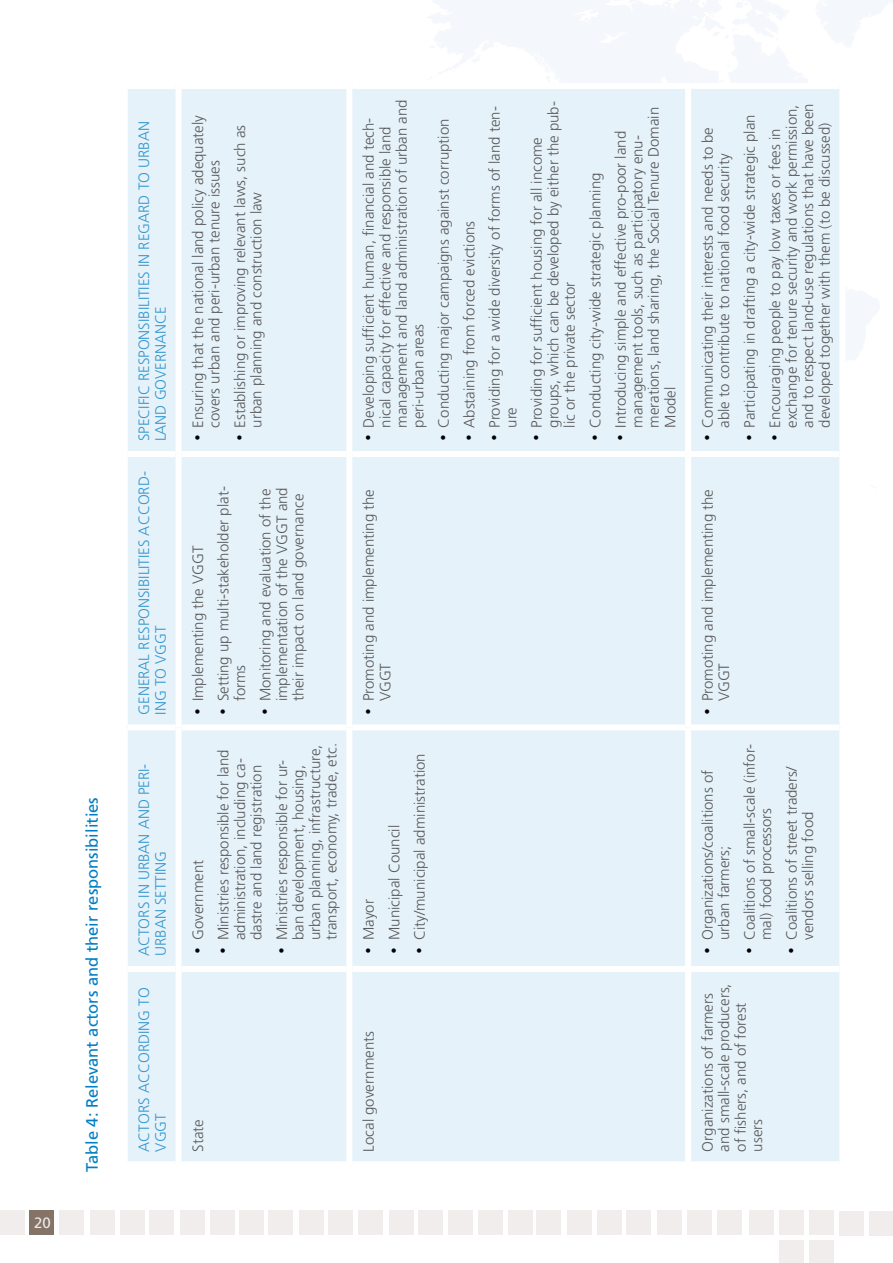
<style>
.page{position:relative;width:893px;height:1263px;background:#fff}
.page>*{position:absolute;margin:0;border:0;box-sizing:border-box;transform-origin:0 0}
.t1{font:16.5px "Frutiger";color:#007dc3}
.t2{font:300 15px/16.5px "Frutiger";color:#58595b}
.t3{font:300 15px/16.5px "Frutiger";color:#3397cf}
.t4{font:15px "Frutiger";color:#edeae8}
.s1{color:#000}
</style>
<div class="page">
<div style="left:0;top:1210px;width:25px;height:25px;background:#f0edec"></div>
<div style="left:180px;top:1210px;width:25px;height:25px;background:#f0edec"></div>
<div style="left:389px;top:1210px;width:24px;height:25px;background:#f0edec"></div>
<div style="left:657px;top:1210px;width:25px;height:25px;background:#f0edec"></div>
<div style="left:210px;top:1210px;width:25px;height:25px;background:#f0edec"></div>
<div style="left:478px;top:1210px;width:25px;height:25px;background:#f0edec"></div>
<div style="left:418px;top:1210px;width:25px;height:25px;background:#f0edec"></div>
<div style="left:687px;top:1210px;width:25px;height:25px;background:#f0edec"></div>
<div style="left:59px;top:1210px;width:25px;height:25px;background:#f0edec"></div>
<div style="left:268px;top:1210px;width:25px;height:25px;background:#f0edec"></div>
<div style="left:536px;top:1210px;width:25px;height:25px;background:#f0edec"></div>
<div style="left:239px;top:1210px;width:25px;height:25px;background:#f0edec"></div>
<div style="left:508px;top:1210px;width:25px;height:25px;background:#f0edec"></div>
<div style="left:448px;top:1210px;width:25px;height:25px;background:#f0edec"></div>
<div style="left:717px;top:1210px;width:24px;height:25px;background:#f0edec"></div>
<div style="left:90px;top:1210px;width:25px;height:25px;background:#f0edec"></div>
<div style="left:299px;top:1210px;width:24px;height:25px;background:#f0edec"></div>
<div style="left:567px;top:1210px;width:25px;height:25px;background:#f0edec"></div>
<div style="left:120px;top:1210px;width:24px;height:25px;background:#f0edec"></div>
<div style="left:328px;top:1210px;width:25px;height:25px;background:#f0edec"></div>
<div style="left:597px;top:1210px;width:25px;height:25px;background:#f0edec"></div>
<div style="left:149px;top:1210px;width:25px;height:25px;background:#f0edec"></div>
<div style="left:358px;top:1210px;width:25px;height:25px;background:#f0edec"></div>
<div style="left:626px;top:1210px;width:25px;height:25px;background:#f0edec"></div>
<div style="left:749px;top:1210px;width:25px;height:25px;background:#f0edec"></div>
<div style="left:779px;top:1210px;width:25px;height:25px;background:#f0edec"></div>
<div style="left:779px;top:1240px;width:25px;height:23px;background:#f0edec"></div>
<div style="left:809px;top:1210px;width:24px;height:25px;background:#f0edec"></div>
<div style="left:809px;top:1240px;width:24px;height:23px;background:#f0edec"></div>
<div style="left:840px;top:1211px;width:24px;height:25px;background:#f0edec"></div>
<div style="left:869px;top:1211px;width:24px;height:25px;background:#f0edec"></div>
<div style="left:30px;top:1210px;width:24px;height:25px;background:#867367"></div>
<svg style="left:428px;top:0;width:451px;height:360px;fill:#f4f7fc"></svg>
<svg style="left:692px;top:0;width:201px;height:49px"></svg>
<div style="left:128px;top:89px;width:711px;height:1072px;background:#e6f2f9"></div>
<div style="left:128px;top:966px;width:48px;height:6px;background:#fff"></div>
<div style="left:128px;top:724px;width:48px;height:6px;background:#fff"></div>
<div style="left:128px;top:451px;width:48px;height:6px;background:#fff"></div>
<div style="left:176px;top:969px;width:6px;height:198px;background:#fff"></div>
<div style="left:176px;top:727px;width:6px;height:242px;background:#fff"></div>
<div style="left:182px;top:966px;width:164px;height:6px;background:#fff"></div>
<div style="left:176px;top:454px;width:6px;height:273px;background:#fff"></div>
<div style="left:182px;top:724px;width:164px;height:6px;background:#fff"></div>
<div style="left:176px;top:83px;width:6px;height:371px;background:#fff"></div>
<div style="left:182px;top:451px;width:164px;height:6px;background:#fff"></div>
<div style="left:346px;top:969px;width:6px;height:198px;background:#fff"></div>
<div style="left:346px;top:727px;width:6px;height:242px;background:#fff"></div>
<div style="left:352px;top:966px;width:333px;height:6px;background:#fff"></div>
<div style="left:346px;top:454px;width:6px;height:273px;background:#fff"></div>
<div style="left:352px;top:724px;width:333px;height:6px;background:#fff"></div>
<div style="left:346px;top:83px;width:6px;height:371px;background:#fff"></div>
<div style="left:352px;top:451px;width:333px;height:6px;background:#fff"></div>
<div style="left:352px;top:83px;width:333px;height:6px;background:#fff"></div>
<div style="left:685px;top:969px;width:6px;height:198px;background:#fff"></div>
<div style="left:685px;top:727px;width:6px;height:242px;background:#fff"></div>
<div style="left:691px;top:966px;width:148px;height:6px;background:#fff"></div>
<div style="left:685px;top:454px;width:6px;height:273px;background:#fff"></div>
<div style="left:691px;top:724px;width:148px;height:6px;background:#fff"></div>
<div style="left:685px;top:83px;width:6px;height:371px;background:#fff"></div>
<div style="left:691px;top:451px;width:148px;height:6px;background:#fff"></div>
<div style="left:691px;top:83px;width:148px;height:6px;background:#fff"></div>
<div style="left:839px;top:83px;width:6px;height:371px;background:#fff"></div>
<svg style="left:743px;top:430px;width:13px;height:18px"></svg>
<p class="t4" style="left:34px;top:1214px;width:18px">20</p>
<p class="t1" style="left:82px;top:1172px;width:376px;rotate:-90deg">Table 4: Relevant actors and their responsibilities</p>
<p class="t3" style="left:136px;top:441px;width:319px;rotate:-90deg">Specificresponsibilitiesinregardtourban land governance</p>
<p class="t3" style="left:136px;top:715px;width:245px;rotate:-90deg">General responsibilities accord&shy;ing to VGGT</p>
<p class="t3" style="left:136px;top:956px;width:194px;rotate:-90deg">Actorsinurbanandperi&shy;urban setting</p>
<p class="t3" style="left:136px;top:1151px;width:165px;rotate:-90deg">Actorsaccordingto<br>VGGT</p>
<p class="t2" style="left:190px;top:428px;width:314px;text-indent:-13px;rotate:-90deg"><span class="s1">•</span> Ensuring that the national land policy adequately covers urban and peri-urban tenure issues</p>
<p class="t2" style="left:232px;top:428px;width:304px;text-indent:-13px;rotate:-90deg"><span class="s1">•</span> Establishing or improving relevant laws, such as urban planning and construction law</p>
<p class="t2" style="left:190px;top:715px;width:171px;rotate:-90deg"><span class="s1">•</span> Implementing the VGGT</p>
<p class="t2" style="left:215px;top:701px;width:217px;text-indent:-13px;rotate:-90deg"><span class="s1">•</span> Setting up multi-stakeholder plat&shy;forms</p>
<p class="t2" style="left:257px;top:701px;width:216px;text-align:justify;text-indent:-13px;rotate:-90deg"><span class="s1">•</span> Monitoring and evaluation of the implementation of the VGGT and their impact on land governance</p>
<p class="t2" style="left:190px;top:954px;width:95px;rotate:-90deg"><span class="s1">•</span> Government</p>
<p class="t2" style="left:215px;top:954px;width:206px;text-align:center;rotate:-90deg"><span class="s1">•</span> Ministries responsible for land administration, including ca&shy;dastre and land registration</p>
<p class="t2" style="left:274px;top:940px;width:198px;text-indent:-14px;rotate:-90deg"><span class="s1">•</span> Ministries responsible for ur&shy;ban development, housing, urban planning, infrastructure, transport, economy, trade, etc.</p>
<p class="t2" style="left:360px;top:428px;width:330px;text-indent:-13px;rotate:-90deg"><span class="s1">•</span> Developing sufficient human, financial and tech&shy;nical capacity for effective and responsible land management and land administration of urban and peri-urban areas</p>
<p class="t2" style="left:435px;top:441px;width:324px;rotate:-90deg"><span class="s1">•</span> Conducting major campaigns against corruption</p>
<p class="t2" style="left:461px;top:441px;width:222px;rotate:-90deg"><span class="s1">•</span> Abstaining from forced evictions</p>
<p class="t2" style="left:486px;top:428px;width:323px;text-indent:-13px;rotate:-90deg"><span class="s1">•</span> Providing for a wide diversity of forms of land ten&shy;ure</p>
<p class="t2" style="left:528px;top:428px;width:328px;text-indent:-13px;rotate:-90deg"><span class="s1">•</span> Providing for sufficient housing for all income groups, which can be developed by either the pub&shy;lic or the private sector</p>
<p class="t2" style="left:587px;top:441px;width:270px;rotate:-90deg"><span class="s1">•</span> Conducting city-wide strategic planning</p>
<p class="t2" style="left:612px;top:428px;width:322px;text-indent:-13px;rotate:-90deg"><span class="s1">•</span> Introducing simple and effective pro-poor land management tools, such as participatory enu&shy;merations, land sharing, the Social Tenure Domain Model</p>
<p class="t2" style="left:360px;top:701px;width:214px;text-indent:-13px;rotate:-90deg"><span class="s1">•</span> Promoting and implementing the<br>VGGT</p>
<p class="t2" style="left:360px;top:954px;width:56px;rotate:-90deg"><span class="s1">•</span> Mayor</p>
<p class="t2" style="left:386px;top:954px;width:130px;rotate:-90deg"><span class="s1">•</span> Municipal Council</p>
<p class="t2" style="left:411px;top:954px;width:202px;rotate:-90deg"><span class="s1">•</span> City/municipal administration</p>
<p class="t2" style="left:190px;top:1151px;width:34px;rotate:-90deg">State</p>
<p class="t2" style="left:360px;top:1151px;width:122px;rotate:-90deg">Local governments</p>
<p class="t2" style="left:699px;top:428px;width:302px;text-indent:-13px;rotate:-90deg"><span class="s1">•</span> Communicating their interests and needs to be able to contribute to national food security</p>
<p class="t2" style="left:741px;top:441px;width:328px;rotate:-90deg"><span class="s1">•</span> Participating in drafting a city-wide strategic plan</p>
<p class="t2" style="left:767px;top:428px;width:326px;text-indent:-13px;rotate:-90deg"><span class="s1">•</span> Encouraging people to pay low taxes or fees in exchange for tenure security and work permission, and to respect land-use regulations that have been developed together with them (to be discussed)</p>
<p class="t2" style="left:699px;top:701px;width:214px;text-indent:-13px;rotate:-90deg"><span class="s1">•</span> Promoting and implementing the<br>VGGT</p>
<p class="t2" style="left:699px;top:940px;width:172px;text-indent:-14px;rotate:-90deg"><span class="s1">•</span> Organizations/coalitions of urban farmers;</p>
<p class="t2" style="left:741px;top:940px;width:197px;text-indent:-14px;rotate:-90deg"><span class="s1">•</span> Coalitions of small-scale (infor&shy;mal) food processors</p>
<p class="t2" style="left:783px;top:940px;width:175px;text-indent:-14px;rotate:-90deg"><span class="s1">•</span> Coalitions of street traders/ vendors selling food</p>
<p class="t2" style="left:699px;top:1151px;width:170px;rotate:-90deg">Organizations of farmers and small-scale producers, of fishers, and of forest users</p>
</div>
